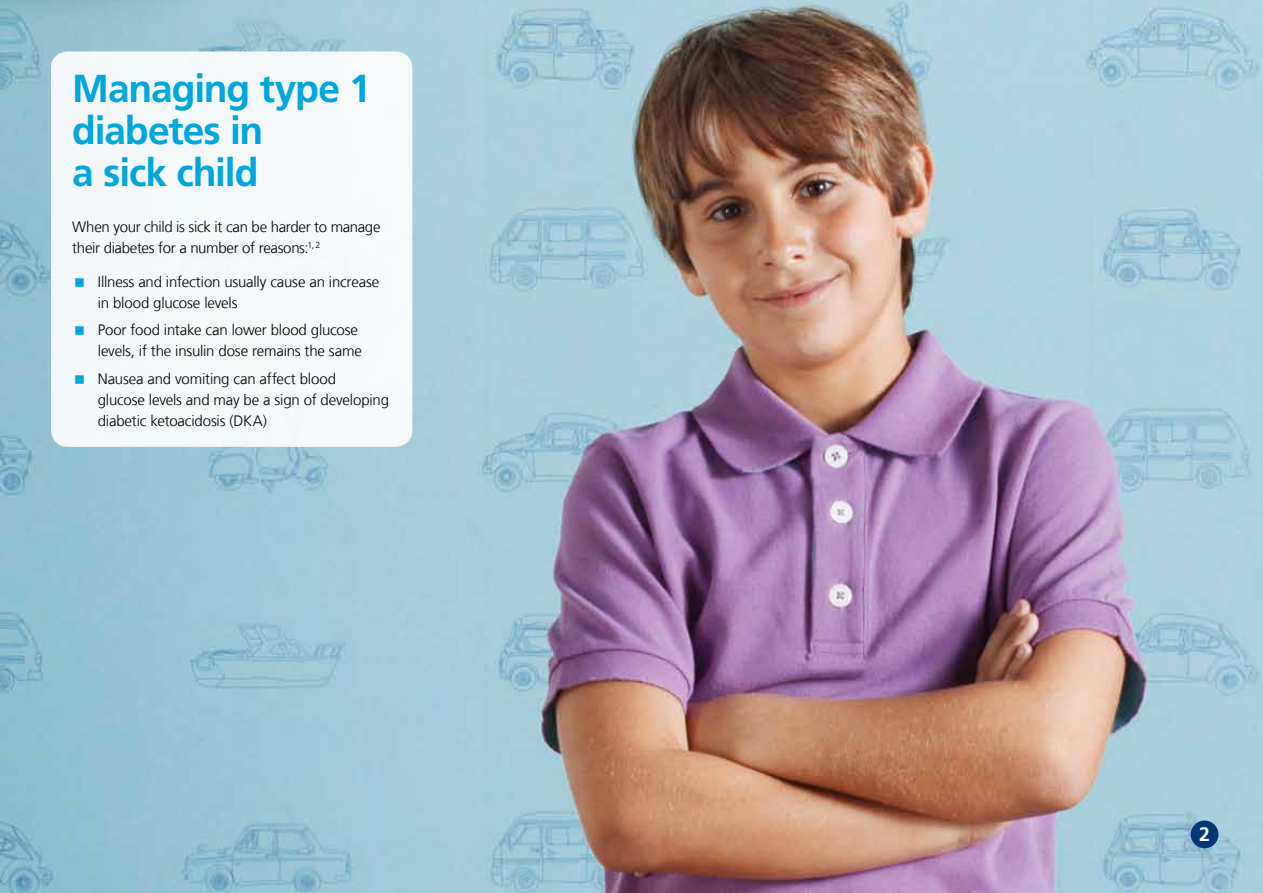
<style>
.page{position:relative;width:1263px;height:893px;background:#fff}
.page>*{position:absolute;margin:0;border:0;box-sizing:border-box;transform-origin:0 0}
.t1{font:700 39px/42px "Frutiger LT Com";letter-spacing:-.03em;color:#00a6de}
.t2{font:700 19.5px "Frutiger LT Com";color:#fff}
.t3{font:300 15px/21px "Frutiger LT Com";letter-spacing:-.015em;color:#000}
</style>
<div class="page">
<img style="left:0;top:0;width:1263px;height:893px">
<div style="left:1191px;top:820px;width:27px;height:28px;background:#003878;border-radius:50%"></div>
<div style="left:51px;top:51px;width:361px;height:396px;background:#f5f9fa;border-radius:17px"></div>
<h1 class="t1" style="left:72px;top:67px;width:300px">Managing type 1 diabetes in<br>a sick child</h1>
<p class="t3" style="left:72px;top:216px;width:310px">When your child is sick it can be harder to manage their diabetes for a number of reasons:<sup>1,2</sup></p>
<p class="t3" style="left:98px;top:271px;width:283px">Illness and infection usually cause an increase in blood glucose levels</p>
<p class="t3" style="left:98px;top:320px;width:266px">Poor food intake can lower blood glucose levels, if the insulin dose remains the same</p>
<p class="t3" style="left:98px;top:368px;width:293px">Nausea and vomiting can affect blood<br>glucose levels and may be a sign of developing diabetic ketoacidosis (DKA)</p>
<h2 class="t2" style="left:1199px;top:823px;width:12px">2</h2>
</div>
